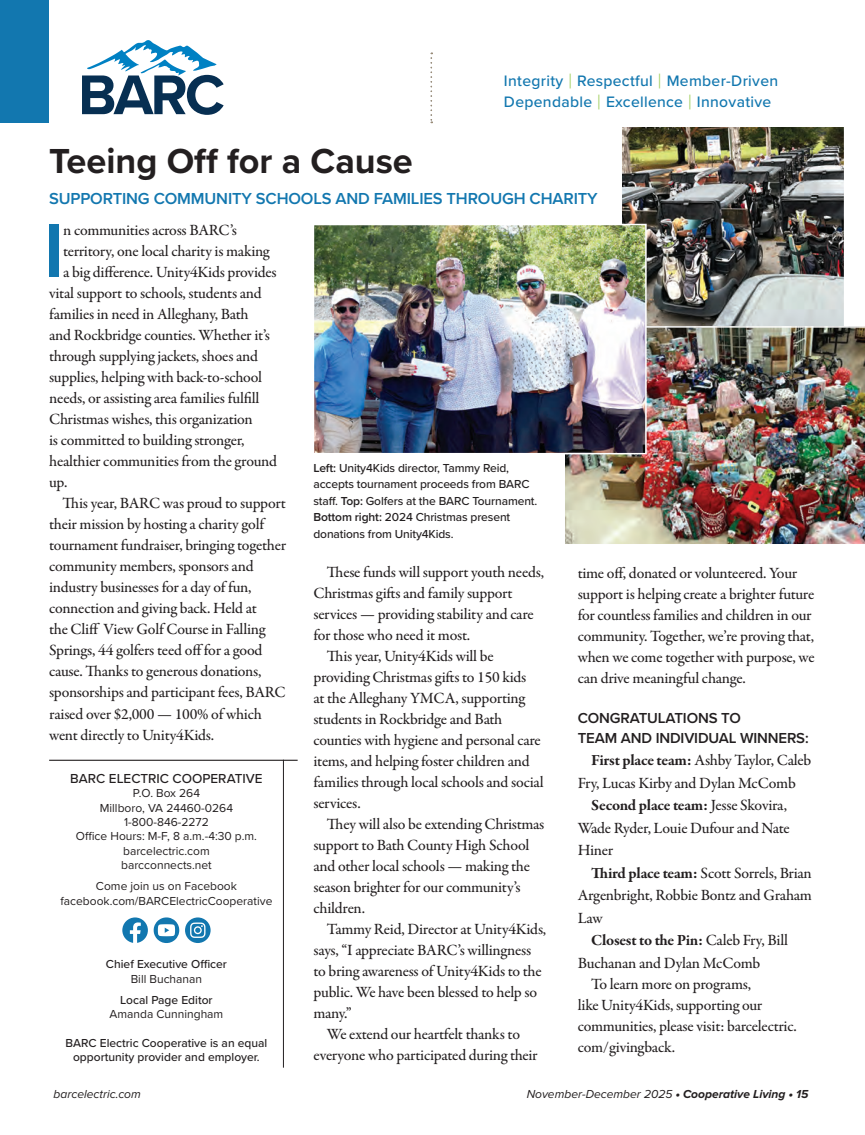
<style>
.page{position:relative;width:865px;height:1135px;background:#fff}
.page>*{position:absolute;margin:0;border:0;box-sizing:border-box;transform-origin:0 0}
.t1{font:600 78.75px "Proxima Nova";color:#1277af}
.t2{font:700 36px "Proxima Nova";color:#231f20}
.t3{font:600 16.5px "Proxima Nova";letter-spacing:-.01em;color:#1277af}
.t4{font:500 15.75px/21px "Garamond Premr Pro";letter-spacing:-.015em;color:#231f20}
.t5{font:700 15.75px "Garamond Premr Pro";letter-spacing:-.02em;color:#231f20}
.t6{font:500 15.6px/20.9px "Proxima Nova";letter-spacing:.02em;color:#1277af}
.t7{font:600 15px/19.5px "Proxima Nova";letter-spacing:-.01em;color:#231f20}
.t8{font:500 13.5px "Proxima Nova";color:#231f20}
.t9{font:500 12px/16.5px "Proxima Nova";letter-spacing:-.01em;color:#231f20;text-align:center}
.t10{font:12px/14.4px "Proxima Nova";color:#231f20;text-align:center}
.t11{font:italic 12px "Proxima Nova";color:#231f20}
.s1{font-weight:300;font-size:20.85px;color:#a5d065}
.s2{font-weight:600}
.s3{font-weight:700}
.s4{font-weight:500}
.s5{font-weight:900}
</style>
<div class="page">
<hr style="left:283px;top:759px;width:1px;height:308px;background:#231f20">
<hr style="left:49px;top:759px;width:248px;height:1px;background:#231f20">
<svg style="left:122px;top:917px;width:26px;height:25px"></svg>
<svg style="left:154px;top:917px;width:25px;height:25px"></svg>
<svg style="left:185px;top:917px;width:25px;height:25px"></svg>
<svg style="left:430px;top:53px;width:2px;height:70px"></svg>
<div style="left:0;top:0;width:49px;height:123px;background:#1277af"></div>
<svg style="left:82px;top:40px;width:141px;height:75px"></svg>
<img style="left:623px;top:128px;width:218px;height:198px">
<div style="left:620px;top:125px;width:224px;height:236px;border:2px solid #fff"></div>
<img style="left:565px;top:326px;width:299px;height:218px">
<img style="left:315px;top:227px;width:328px;height:224px">
<div style="left:312px;top:224px;width:334px;height:230px;border:2px solid #fff"></div>
<p class="t6" style="left:503px;top:70px;width:275px">Integrity <span class="s1">|</span> Respectful <span class="s1">|</span> Member-Driven<br>Dependable <span class="s1">|</span> Excellence <span class="s1">|</span> Innovative</p>
<h2 class="t2" style="left:49px;top:134px;width:365px">Teeing Off for a Cause</h2>
<p class="t3" style="left:49px;top:186px;width:549px">SUPPORTING COMMUNITY SCHOOLS AND FAMILIES THROUGH CHARITY</p>
<h1 class="t1" style="left:43px;top:192px;width:22px">I</h1>
<p class="t4" style="left:63px;top:220px;width:175px">n communities across BARC’s</p>
<p class="t4" style="left:63px;top:241px;width:208px">territory, one local charity is making</p>
<p class="t4" style="left:63px;top:262px;width:215px">a big difference. Unity4Kids provides</p>
<p class="t4" style="left:49px;top:283px;width:214px">vital support to schools, students and</p>
<p class="t4" style="left:49px;top:304px;width:201px">families in need in Alleghany, Bath</p>
<p class="t4" style="left:49px;top:325px;width:222px">and Rockbridge counties. Whether it’s</p>
<p class="t4" style="left:49px;top:346px;width:210px">through supplying jackets, shoes and</p>
<p class="t4" style="left:49px;top:367px;width:214px">supplies, helping with back-to-school</p>
<p class="t4" style="left:49px;top:388px;width:212px">needs, or assisting area families fulfill</p>
<p class="t4" style="left:49px;top:409px;width:205px">Christmas wishes, this organization</p>
<p class="t4" style="left:49px;top:430px;width:197px">is committed to building stronger,</p>
<p class="t4" style="left:49px;top:451px;width:229px">healthier communities from the ground</p>
<p class="t4" style="left:49px;top:472px;width:20px">up.</p>
<p class="t4" style="left:63px;top:493px;width:224px">This year, BARC was proud to support</p>
<p class="t4" style="left:49px;top:514px;width:216px">their mission by hosting a charity golf</p>
<p class="t4" style="left:49px;top:535px;width:238px">tournament fundraiser, bringing together</p>
<p class="t4" style="left:49px;top:556px;width:206px">community members, sponsors and</p>
<p class="t4" style="left:49px;top:577px;width:204px">industry businesses for a day of fun,</p>
<p class="t4" style="left:49px;top:598px;width:209px">connection and giving back. Held at</p>
<p class="t4" style="left:49px;top:619px;width:218px">the Cliff View Golf Course in Falling</p>
<p class="t4" style="left:49px;top:640px;width:215px">Springs, 44 golfers teed off for a good</p>
<p class="t4" style="left:49px;top:661px;width:214px">cause. Thanks to generous donations,</p>
<p class="t4" style="left:49px;top:682px;width:238px">sponsorships and participant fees, BARC</p>
<p class="t4" style="left:49px;top:703px;width:214px">raised over $2,000 — 100% of which</p>
<p class="t4" style="left:49px;top:724px;width:166px">went directly to Unity4Kids.</p>
<p class="t8" style="left:70px;top:767px;width:194px">BARC ELECTRIC COOPERATIVE</p>
<p class="t10" style="left:76px;top:785px;width:182px">P.O. Box 264<br>Millboro, VA 24460-0264<br>1-800-846-2272<br>Office Hours: M-F, 8 a.m.-4:30 p.m. barcelectric.com<br>barcconnects.net</p>
<p class="t10" style="left:60px;top:878px;width:213px">Come join us on Facebook facebook.com/BARCElectricCooperative</p>
<p class="t9" style="left:106px;top:955px;width:122px">Chief Executive Officer</p>
<p class="t10" style="left:131px;top:970px;width:73px">Bill Buchanan</p>
<p class="t9" style="left:120px;top:990px;width:94px">Local Page Editor</p>
<p class="t10" style="left:109px;top:1006px;width:115px">Amanda Cunningham</p>
<p class="t9" style="left:65px;top:1035px;width:203px;line-height:14.4px">BARC Electric Cooperative is an equal opportunity provider and employer.</p>
<p class="t9" style="left:313px;top:459px;width:225px;text-align:left"><span class="s2">Left:</span> Unity4Kids director, Tammy Reid, accepts tournament proceeds from BARC staff. <span class="s2">Top:</span> Golfers at the BARC Tournament.<br><span class="s2">Bottom right:</span> 2024 Christmas present donations from Unity4Kids.</p>
<p class="t4" style="left:327px;top:561px;width:218px">These funds will support youth needs,</p>
<p class="t4" style="left:313px;top:582px;width:200px">Christmas gifts and family support</p>
<p class="t4" style="left:313px;top:603px;width:222px">services — providing stability and care</p>
<p class="t4" style="left:313px;top:624px;width:158px">for those who need it most.</p>
<p class="t4" style="left:327px;top:645px;width:168px">This year, Unity4Kids will be</p>
<p class="t4" style="left:313px;top:666px;width:214px">providing Christmas gifts to 150 kids</p>
<p class="t4" style="left:313px;top:687px;width:213px">at the Alleghany YMCA, supporting</p>
<p class="t4" style="left:313px;top:708px;width:190px">students in Rockbridge and Bath</p>
<p class="t4" style="left:313px;top:729px;width:229px">counties with hygiene and personal care</p>
<p class="t4" style="left:313px;top:750px;width:218px">items, and helping foster children and</p>
<p class="t4" style="left:313px;top:771px;width:232px">families through local schools and social</p>
<p class="t4" style="left:313px;top:792px;width:49px">services.</p>
<p class="t4" style="left:327px;top:813px;width:219px">They will also be extending Christmas</p>
<p class="t4" style="left:313px;top:834px;width:217px">support to Bath County High School</p>
<p class="t4" style="left:313px;top:855px;width:218px">and other local schools — making the</p>
<p class="t4" style="left:313px;top:876px;width:209px">season brighter for our community’s</p>
<p class="t4" style="left:313px;top:897px;width:53px">children.</p>
<p class="t4" style="left:327px;top:918px;width:221px">Tammy Reid, Director at Unity4Kids,</p>
<p class="t4" style="left:313px;top:939px;width:219px">says, “I appreciate BARC’s willingness</p>
<p class="t4" style="left:313px;top:960px;width:230px">to bring awareness of Unity4Kids to the</p>
<p class="t4" style="left:313px;top:981px;width:225px">public. We have been blessed to help so</p>
<p class="t4" style="left:313px;top:1002px;width:40px">many.”</p>
<p class="t4" style="left:327px;top:1023px;width:194px">We extend our heartfelt thanks to</p>
<p class="t4" style="left:313px;top:1044px;width:226px">everyone who participated during their</p>
<p class="t4" style="left:577px;top:562px;width:238px">time off, donated or volunteered. Your support is helping create a brighter future for countless families and children in our community. Together, we’re proving that, when we come together with purpose, we can drive meaningful change.</p>
<p class="t7" style="left:577px;top:707px;width:232px">CONGRATULATIONS TO<br>TEAM AND INDIVIDUAL WINNERS:</p>
<p class="t4" style="left:591px;top:749px;width:221px"><span class="s3">First place team:</span> Ashby Taylor, Caleb</p>
<p class="t4" style="left:577px;top:772px;width:219px">Fry, Lucas Kirby and Dylan McComb</p>
<p class="t5" style="left:591px;top:795px;width:197px">Second place team: <span class="s4">Jesse Skovira,</span></p>
<p class="t4" style="left:577px;top:817px;width:213px">Wade Ryder, Louie Dufour and Nate</p>
<p class="t4" style="left:577px;top:839px;width:37px">Hiner</p>
<p class="t4" style="left:591px;top:862px;width:222px"><span class="s3">Third place team:</span> Scott Sorrels, Brian</p>
<p class="t4" style="left:577px;top:884px;width:235px">Argenbright, Robbie Bontz and Graham</p>
<p class="t4" style="left:577px;top:907px;width:26px">Law</p>
<p class="t5" style="left:591px;top:930px;width:198px">Closest to the Pin: <span class="s4">Caleb Fry, Bill</span></p>
<p class="t4" style="left:577px;top:952px;width:184px">Buchanan and Dylan McComb</p>
<p class="t4" style="left:577px;top:973px;width:220px;text-indent:13px">To learn more on programs,<br>like Unity4Kids, supporting our communities, please visit: barcelectric. com/givingback.</p>
<p class="t11" style="left:54px;top:1086px;width:89px">barcelectric.com</p>
<p class="t11" style="left:526px;top:1086px;width:283px">November-December 2025 <span class="s5">•</span> <span class="s3">Cooperative Living</span> <span class="s5">•</span> <span class="s3">15</span></p>
</div>
